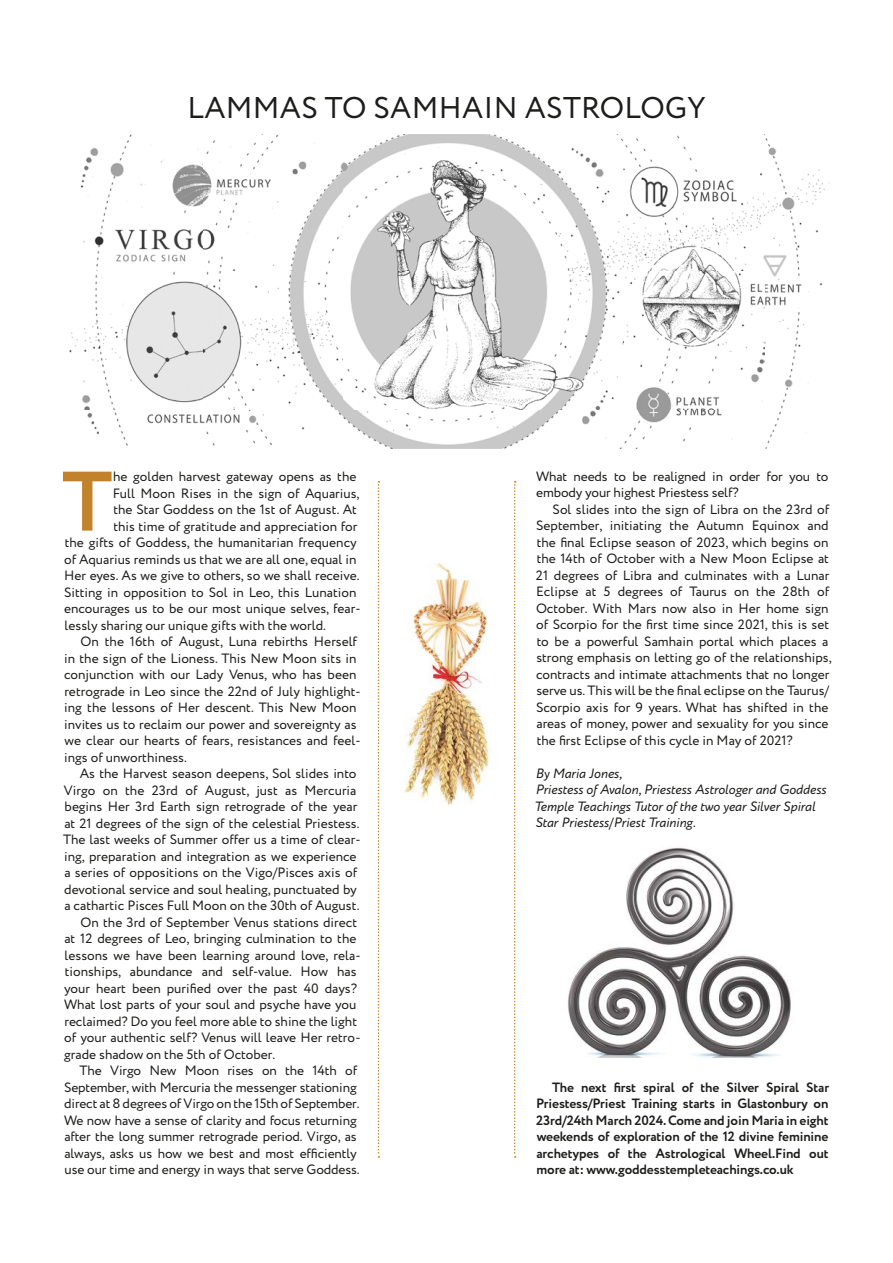
<style>
.page{position:relative;width:893px;height:1263px;background:#fff}
.page>*{position:absolute;margin:0;border:0;box-sizing:border-box;transform-origin:0 0}
.t1{font:700 84.15px "Circe";color:#c2812b}
.t2{font:30px "Circe";letter-spacing:.01em;color:#1d1d1b}
.t3{font:13.5px/16.5px "Circe";color:#1d1d1b}
.t4{font:700 13.5px/16.5px "Circe";letter-spacing:-.01em;color:#1d1d1b;text-align:justify}
.t5{font:italic 13.5px/16.5px "Circe";color:#1d1d1b}
</style>
<div class="page">
<img style="left:69px;top:135px;width:756px;height:313px">
<svg style="left:378px;top:481px;width:1px;height:677px"></svg>
<svg style="left:514px;top:481px;width:2px;height:677px"></svg>
<img style="left:404px;top:564px;width:85px;height:241px">
<img style="left:568px;top:847px;width:223px;height:211px">
<h2 class="t2" style="left:188px;top:88px;width:519px">LAMMAS TO SAMHAIN ASTROLOGY</h2>
<h1 class="t1" style="left:62px;top:445px;width:52px">T</h1>
<p class="t3" style="left:113px;top:469px;width:245px">he golden harvest gateway opens as the</p>
<p class="t3" style="left:113px;top:485px;width:248px">Full Moon Rises in the sign of Aquarius,</p>
<p class="t3" style="left:113px;top:502px;width:245px">the Star Goddess on the 1st of August. At</p>
<p class="t3" style="left:113px;top:518px;width:245px">this time of gratitude and appreciation for</p>
<p class="t3" style="left:65px;top:535px;width:294px">the gifts of Goddess, the humanitarian frequency</p>
<p class="t3" style="left:64px;top:551px;width:294px">of Aquarius reminds us that we are all one, equal in</p>
<p class="t3" style="left:64px;top:568px;width:297px">Her eyes. As we give to others, so we shall receive.</p>
<p class="t3" style="left:64px;top:584px;width:294px">Sitting in opposition to Sol in Leo, this Lunation</p>
<p class="t3" style="left:64px;top:601px;width:298px">encourages us to be our most unique selves, fear-</p>
<p class="t3" style="left:65px;top:617px;width:263px">lessly sharing our unique gifts with the world.</p>
<p class="t3" style="left:81px;top:634px;width:278px">On the 16th of August, Luna rebirths Herself</p>
<p class="t3" style="left:64px;top:650px;width:294px">in the sign of the Lioness. This New Moon sits in</p>
<p class="t3" style="left:64px;top:667px;width:294px">conjunction with our Lady Venus, who has been</p>
<p class="t3" style="left:64px;top:683px;width:298px">retrograde in Leo since the 22nd of July highlight-</p>
<p class="t3" style="left:64px;top:700px;width:294px">ing the lessons of Her descent. This New Moon</p>
<p class="t3" style="left:64px;top:716px;width:294px">invites us to reclaim our power and sovereignty as</p>
<p class="t3" style="left:65px;top:733px;width:297px">we clear our hearts of fears, resistances and feel-</p>
<p class="t3" style="left:64px;top:749px;width:124px">ings of unworthiness.</p>
<p class="t3" style="left:80px;top:766px;width:278px">As the Harvest season deepens, Sol slides into</p>
<p class="t3" style="left:64px;top:782px;width:294px">Virgo on the 23rd of August, just as Mercuria</p>
<p class="t3" style="left:65px;top:799px;width:294px">begins Her 3rd Earth sign retrograde of the year</p>
<p class="t3" style="left:64px;top:815px;width:297px">at 21 degrees of the sign of the celestial Priestess.</p>
<p class="t3" style="left:63px;top:832px;width:299px">The last weeks of Summer offer us a time of clear-</p>
<p class="t3" style="left:64px;top:848px;width:294px">ing, preparation and integration as we experience</p>
<p class="t3" style="left:64px;top:865px;width:294px">a series of oppositions on the Vigo/Pisces axis of</p>
<p class="t3" style="left:64px;top:881px;width:294px">devotional service and soul healing, punctuated by</p>
<p class="t3" style="left:64px;top:898px;width:297px">a cathartic Pisces Full Moon on the 30th of August.</p>
<p class="t3" style="left:81px;top:914px;width:278px">On the 3rd of September Venus stations direct</p>
<p class="t3" style="left:64px;top:931px;width:294px">at 12 degrees of Leo, bringing culmination to the</p>
<p class="t3" style="left:65px;top:947px;width:297px">lessons we have been learning around love, rela-</p>
<p class="t3" style="left:65px;top:964px;width:293px">tionships, abundance and self-value. How has</p>
<p class="t3" style="left:64px;top:980px;width:294px">your heart been purified over the past 40 days?</p>
<p class="t3" style="left:64px;top:997px;width:294px">What lost parts of your soul and psyche have you</p>
<p class="t3" style="left:64px;top:1013px;width:294px">reclaimed? Do you feel more able to shine the light</p>
<p class="t3" style="left:64px;top:1030px;width:298px">of your authentic self? Venus will leave Her retro-</p>
<p class="t3" style="left:64px;top:1046px;width:213px">grade shadow on the 5th of October.</p>
<p class="t3" style="left:80px;top:1063px;width:279px">The Virgo New Moon rises on the 14th of</p>
<p class="t3" style="left:64px;top:1079px;width:294px">September, with Mercuria the messenger stationing</p>
<p class="t3" style="left:64px;top:1096px;width:297px">direct at 8 degrees of Virgo on the 15th of September.</p>
<p class="t3" style="left:64px;top:1112px;width:294px">We now have a sense of clarity and focus returning</p>
<p class="t3" style="left:64px;top:1129px;width:294px">after the long summer retrograde period. Virgo, as</p>
<p class="t3" style="left:64px;top:1145px;width:294px">always, asks us how we best and most efficiently</p>
<p class="t3" style="left:65px;top:1162px;width:297px">use our time and energy in ways that serve Goddess.</p>
<p class="t3" style="left:536px;top:469px;width:294px">What needs to be realigned in order for you to embody your highest Priestess self?</p>
<p class="t3" style="left:536px;top:502px;width:297px;text-indent:17px">Sol slides into the sign of Libra on the 23rd of September, initiating the Autumn Equinox and the final Eclipse season of 2023, which begins on the 14th of October with a New Moon Eclipse at 21 degrees of Libra and culminates with a Lunar Eclipse at 5 degrees of Taurus on the 28th of October. With Mars now also in Her home sign of Scorpio for the first time since 2021, this is set to be a powerful Samhain portal which places a strong emphasis on letting go of the relationships, contracts and intimate attachments that no longer serve us. This will be the final eclipse on the Taurus/ Scorpio axis for 9 years. What has shifted in the areas of money, power and sexuality for you since the first Eclipse of this cycle in May of 2021?</p>
<p class="t5" style="left:534px;top:765px;width:294px">By Maria Jones,<br>Priestess of Avalon, Priestess Astrologer and Goddess Temple Teachings Tutor of the two year Silver Spiral Star Priestess/Priest Training.</p>
<p class="t4" style="left:536px;top:1079px;width:295px;text-indent:16px">The next first spiral of the Silver Spiral Star Priestess/Priest Training starts in Glastonbury on 23rd/24th March 2024. Come and join Maria in eight weekends of exploration of the 12 divine feminine archetypes of the Astrological Wheel.Find out more at: www.goddesstempleteachings.co.uk</p>
</div>
